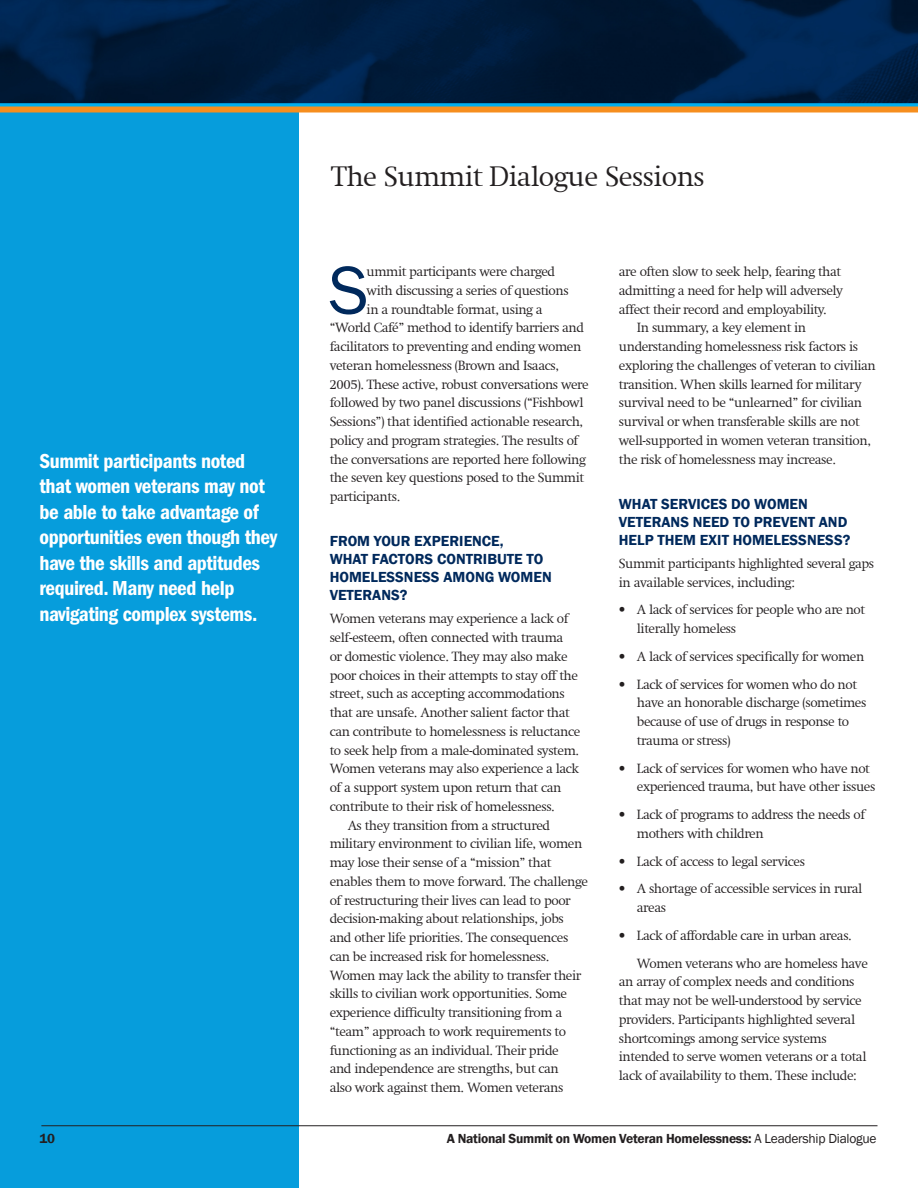
<style>
.page{position:relative;width:918px;height:1188px;background:#fff}
.page>*{position:absolute;margin:0;border:0;box-sizing:border-box;transform-origin:0 0}
.Main_body_text{font:69.75px "Franklin Gothic";color:#00295c}
.Large_serif_head{font:300 28.5px "Swift Com";letter-spacing:-.02em;color:#231f20}
.Quote_blue{font:600 condensed 21px/25.5px "Franklin Gothic";letter-spacing:-.02em;color:#fff}
.t1{font:600 15px/18px "Franklin Gothic";color:#00295c}
.Main_body_text-2{font:300 13.5px/18.8px "Swift Com";letter-spacing:-.03em;color:#231f20}
.t2{font:600 13.5px "Franklin Gothic";letter-spacing:-.02em;color:#231f20}
.s1{font-weight:400}
</style>
<div class="page">
<div style="left:0;top:94px;width:298px;height:1094px;background:#069ddc"></div>
<hr style="left:41px;top:1125px;width:837px;height:1px;background:#231f20">
<img style="left:0;top:0;width:918px;height:103px">
<div style="left:0;top:103px;width:918px;height:6px;background:#00aeef"></div>
<div style="left:0;top:106px;width:918px;height:6px;background:#f68e1e"></div>
<p class="Quote_blue" style="left:40px;top:448px;width:239px">Summit participants noted that women veterans may not be able to take advantage of opportunities even though they have the skills and aptitudes required. Many need help navigating complex systems.</p>
<p class="Large_serif_head" style="left:331px;top:160px;width:375px">The Summit Dialogue Sessions</p>
<p class="Main_body_text" style="left:329px;top:247px;width:41px">S</p>
<p class="Main_body_text-2" style="left:367px;top:262px;width:190px">ummit participants were charged</p>
<p class="Main_body_text-2" style="left:367px;top:281px;width:204px">with discussing a series of questions</p>
<p class="Main_body_text-2" style="left:367px;top:300px;width:178px">in a roundtable format, using a</p>
<p class="Main_body_text-2" style="left:330px;top:318px;width:256px">“World Café” method to identify barriers and</p>
<p class="Main_body_text-2" style="left:330px;top:337px;width:253px">facilitators to preventing and ending women</p>
<p class="Main_body_text-2" style="left:330px;top:356px;width:231px">veteran homelessness (Brown and Isaacs,</p>
<p class="Main_body_text-2" style="left:330px;top:375px;width:261px">2005). These active, robust conversations were</p>
<p class="Main_body_text-2" style="left:330px;top:393px;width:255px">followed by two panel discussions (“Fishbowl</p>
<p class="Main_body_text-2" style="left:330px;top:412px;width:255px">Sessions”) that identified actionable research,</p>
<p class="Main_body_text-2" style="left:330px;top:431px;width:250px">policy and program strategies. The results of</p>
<p class="Main_body_text-2" style="left:330px;top:450px;width:258px">the conversations are reported here following</p>
<p class="Main_body_text-2" style="left:330px;top:468px;width:256px">the seven key questions posed to the Summit</p>
<p class="Main_body_text-2" style="left:330px;top:487px;width:72px">participants.</p>
<p class="t1" style="left:330px;top:532px;width:224px">FROM YOUR EXPERIENCE,<br>WHAT FACTORS CONTRIBUTE TO<br>HOMELESSNESS AMONG WOMEN<br>VETERANS?</p>
<p class="Main_body_text-2" style="left:330px;top:609px;width:252px">Women veterans may experience a lack of self-esteem, often connected with trauma<br>or domestic violence. They may also make poor choices in their attempts to stay off the street, such as accepting accommodations that are unsafe. Another salient factor that can contribute to homelessness is reluctance to seek help from a male-dominated system.<br>Women veterans may also experience a lack of a support system upon return that can contribute to their risk of homelessness.</p>
<p class="Main_body_text-2" style="left:330px;top:816px;width:260px;text-indent:18px">As they transition from a structured military environment to civilian life, women may lose their sense of a “mission” that enables them to move forward. The challenge of restructuring their lives can lead to poor decision-making about relationships, jobs and other life priorities. The consequences can be increased risk for homelessness.<br>Women may lack the ability to transfer their skills to civilian work opportunities. Some experience difficulty transitioning from a “team” approach to work requirements to functioning as an individual. Their pride<br>and independence are strengths, but can<br>also work against them. Women veterans</p>
<p class="Main_body_text-2" style="left:619px;top:262px;width:226px">are often slow to seek help, fearing that admitting a need for help will adversely affect their record and employability.</p>
<p class="Main_body_text-2" style="left:619px;top:318px;width:258px;text-indent:18px">In summary, a key element in understanding homelessness risk factors is exploring the challenges of veteran to civilian transition. When skills learned for military survival need to be “unlearned” for civilian survival or when transferable skills are not well-supported in women veteran transition, the risk of homelessness may increase.</p>
<p class="t1" style="left:619px;top:495px;width:233px">WHAT SERVICES DO WOMEN<br>VETERANS NEED TO PREVENT AND<br>HELP THEM EXIT HOMELESSNESS?</p>
<p class="Main_body_text-2" style="left:619px;top:554px;width:257px">Summit participants highlighted several gaps in available services, including:</p>
<p class="Main_body_text-2" style="left:637px;top:600px;width:230px;text-indent:-18px">• A lack of services for people who are not literally homeless</p>
<p class="Main_body_text-2" style="left:619px;top:647px;width:247px">• A lack of services specifically for women</p>
<p class="Main_body_text-2" style="left:637px;top:675px;width:231px;text-indent:-18px">• Lack of services for women who do not have an honorable discharge (sometimes because of use of drugs in response to trauma or stress)</p>
<p class="Main_body_text-2" style="left:637px;top:759px;width:240px;text-indent:-18px">• Lack of services for women who have not experienced trauma, but have other issues</p>
<p class="Main_body_text-2" style="left:637px;top:805px;width:230px;text-indent:-18px">• Lack of programs to address the needs of mothers with children</p>
<p class="Main_body_text-2" style="left:619px;top:852px;width:188px">• Lack of access to legal services</p>
<p class="Main_body_text-2" style="left:637px;top:879px;width:227px;text-indent:-18px">• A shortage of accessible services in rural areas</p>
<p class="Main_body_text-2" style="left:619px;top:926px;width:235px">• Lack of affordable care in urban areas.</p>
<p class="Main_body_text-2" style="left:619px;top:954px;width:251px;text-indent:18px">Women veterans who are homeless have an array of complex needs and conditions that may not be well-understood by service providers. Participants highlighted several shortcomings among service systems intended to serve women veterans or a total lack of availability to them. These include:</p>
<p class="t2" style="left:40px;top:1131px;width:17px">10</p>
<p class="t2" style="left:447px;top:1131px;width:431px">A National Summit on Women Veteran Homelessness: <span class="s1">A Leadership Dialogue</span></p>
</div>
